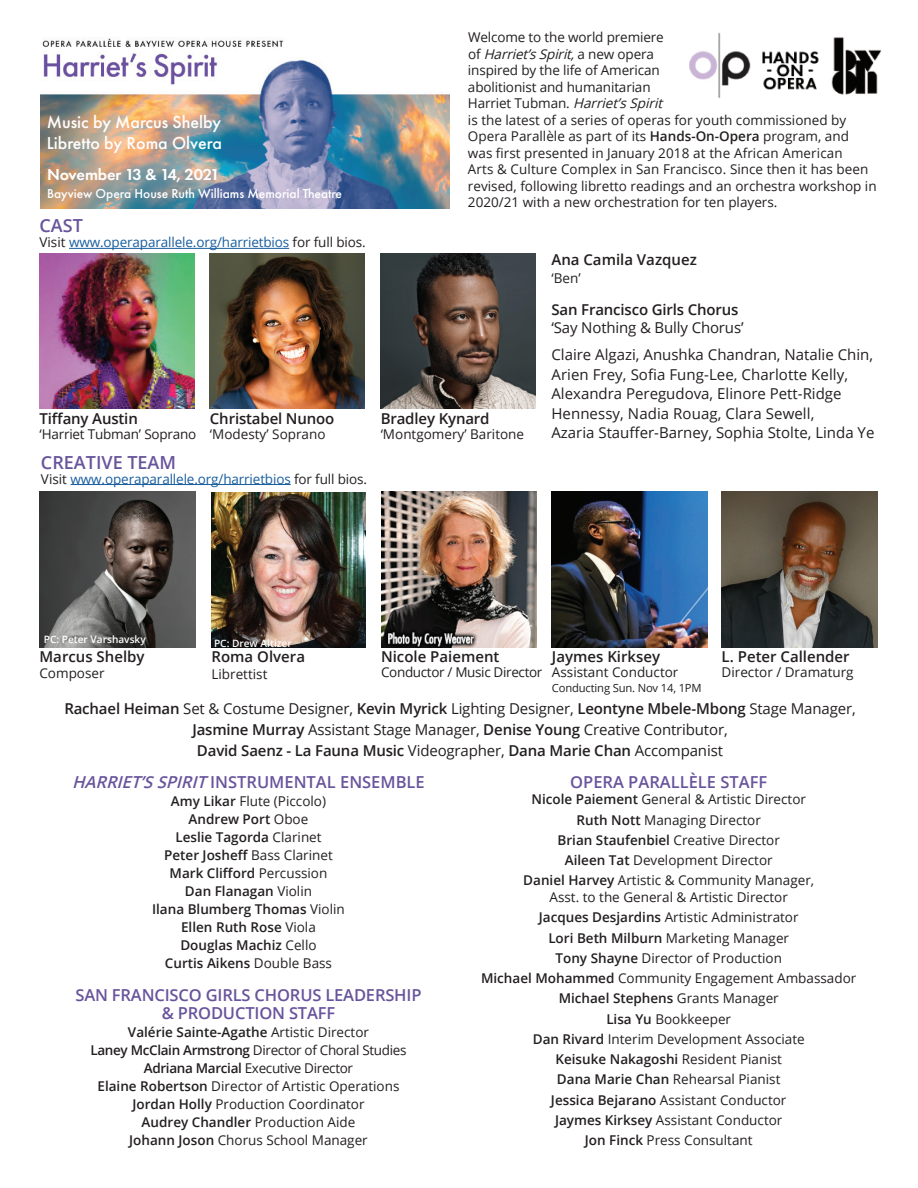
<style>
.page{position:relative;width:918px;height:1188px;background:#fff}
.page>*{position:absolute;margin:0;border:0;box-sizing:border-box;transform-origin:0 0}
.t1{font:500 18px/21px "Futura PT";color:#fff}
.t2{font:600 18px "Open Sans";color:#68549c}
.t3{font:600 16.5px/18px "Open Sans";letter-spacing:-.01em;color:#68549c;text-align:center}
.t4{font:600 16.5px "Futura PT";letter-spacing:-.01em;color:#fff}
.t5{font:15px/19.5px "Open Sans";color:#231f20}
.t6{font:600 15px "Open Sans";color:#231f20}
.t7{font:13.5px/20.2px "Open Sans";color:#231f20;text-align:center}
.t8{font:600 13.5px/18px "Open Sans";color:#231f20;text-align:center}
.t9{font:13.5px "Open Sans";letter-spacing:-.01em;color:#175d9e}
.t10{font:500 13.5px "Futura PT";color:#fff}
.t11{font:13.5px "Open Sans";letter-spacing:-.025em;color:#231f20}
.t12{font:11.25px "Open Sans";letter-spacing:-.015em;color:#231f20}
.t13{font:600 10.05px "Open Sans";color:#fff}
.s1{color:#231f20}
.s2{font-style:italic}
.s3{font-weight:600}
.s4{font-weight:400}
</style>
<div class="page">
<hr style="left:69px;top:248px;width:220px;height:1px;background:#175d9e">
<img style="left:40px;top:254px;width:154px;height:154px">
<img style="left:210px;top:254px;width:154px;height:154px">
<img style="left:381px;top:254px;width:154px;height:154px">
<hr style="left:71px;top:484px;width:220px;height:1px;background:#175d9e">
<img style="left:39px;top:491px;width:156px;height:156px">
<img style="left:212px;top:492px;width:154px;height:156px">
<img style="left:722px;top:491px;width:155px;height:156px">
<img style="left:381px;top:492px;width:156px;height:156px">
<img style="left:552px;top:492px;width:156px;height:156px">
<img style="left:689px;top:33px;width:192px;height:65px">
<img style="left:40px;top:38px;width:410px;height:170px">
<div style="left:355px;top:32px;width:98px;height:56px;background:#fff"></div>
<h1 class="t1" style="left:47px;top:112px;width:177px">Music by Marcus Shelby<br>Libretto by Roma Olvera</h1>
<p class="t4" style="left:47px;top:165px;width:174px">November 13 &amp; 14, 2021</p>
<p class="t10" style="left:47px;top:186px;width:297px">Bayview Opera House Ruth Williams Memorial Theatre</p>
<h1 class="t2" style="left:39px;top:213px;width:45px">CAST</h1>
<p class="t9" style="left:39px;top:233px;width:328px"><span class="s1">Visit</span> www.operaparallele.org/harrietbios <span class="s1">for full bios.</span></p>
<p class="t6" style="left:40px;top:408px;width:100px">Tiffany Austin</p>
<p class="t7" style="left:40px;top:424px;width:158px">‘Harriet Tubman’ Soprano</p>
<p class="t6" style="left:210px;top:408px;width:126px">Christabel Nunoo</p>
<p class="t7" style="left:210px;top:424px;width:117px">‘Modesty’ Soprano</p>
<h1 class="t2" style="left:41px;top:450px;width:137px">CREATIVE TEAM</h1>
<p class="t9" style="left:41px;top:469px;width:328px"><span class="s1">Visit</span> www.operaparallele.org/harrietbios <span class="s1">for full bios.</span></p>
<p class="t7" style="left:468px;top:29px;width:410px;line-height:16.5px;text-align:left">Welcome to the world premiere<br>o f <span class="s2">Harriet’sSpirit,</span>a n e w o p e r a<br>inspired by the life of American<br>abolitionist and humanitarian<br>H a r r i et T u b m a n . <span class="s2">Harriet’sSpirit<br></span>is the latest of a series of operas for youth commissioned by Opera Parallèle as part of its <span class="s3">Hands-On-Opera</span> program, and was first presented in January 2018 at the African American<br>Arts &amp; Culture Complex in San Francisco. Since then it has been revised, following libretto readings and an orchestra workshop in 2020/21 with a new orchestration for ten players.</p>
<p class="t6" style="left:381px;top:408px;width:110px">Bradley Kynard</p>
<p class="t7" style="left:381px;top:424px;width:145px">‘Montgomery’ Baritone</p>
<p class="t6" style="left:551px;top:250px;width:147px">Ana Camila Vazquez</p>
<p class="t7" style="left:551px;top:268px;width:31px">‘Ben’</p>
<p class="t6" style="left:551px;top:300px;width:189px">San Francisco Girls Chorus</p>
<p class="t5" style="left:551px;top:314px;width:323px;line-height:27px">‘Say Nothing &amp; Bully Chorus’<br>Claire Algazi, Anushka Chandran, Natalie Chin,</p>
<p class="t5" style="left:551px;top:364px;width:325px">Arien Frey, Sofia Fung-Lee, Charlotte Kelly, Alexandra Peregudova, Elinore Pett-Ridge Hennessy, Nadia Rouag, Clara Sewell,<br>Azaria Stauffer-Barney, Sophia Stolte, Linda Ye</p>
<p class="t13" style="left:44px;top:633px;width:104px">PC: Peter Varshavsky</p>
<p class="t13" style="left:214px;top:636px;width:79px">PC: Drew Altizer</p>
<p class="t6" style="left:212px;top:647px;width:95px">Roma Olvera</p>
<p class="t7" style="left:212px;top:663px;width:57px">Librettist</p>
<p class="t6" style="left:39px;top:646px;width:107px">Marcus Shelby</p>
<p class="t7" style="left:39px;top:663px;width:67px">Composer</p>
<p class="t6" style="left:381px;top:646px;width:120px">Nicole Paiement</p>
<p class="t11" style="left:381px;top:663px;width:163px">Conductor / Music Director</p>
<p class="t6" style="left:552px;top:646px;width:110px">Jaymes Kirksey</p>
<p class="t7" style="left:552px;top:661px;width:128px">Assistant Conductor</p>
<p class="t12" style="left:552px;top:680px;width:151px">Conducting Sun. Nov 14, 1PM</p>
<p class="t6" style="left:722px;top:646px;width:130px">L. Peter Callender</p>
<p class="t7" style="left:722px;top:661px;width:134px">Director / Dramaturg</p>
<p class="t5" style="left:64px;top:698px;width:793px;line-height:21px;text-align:center"><span class="s3">Rachael Heiman</span> Set &amp; Costume Designer, <span class="s3">Kevin Myrick</span> Lighting Designer, <span class="s3">Leontyne Mbele-Mbong</span> Stage Manager,<br><span class="s3">Jasmine Murray</span> Assistant Stage Manager, <span class="s3">Denise Young</span> Creative Contributor,<br><span class="s3">David Saenz - La Fauna Music</span> Videographer, <span class="s3">Dana Marie Chan</span> Accompanist</p>
<p class="t3" style="left:72px;top:773px;width:354px"><span class="s2">HARRIET’SSPIRIT</span>INSTRUMENTAL ENSEMBLE</p>
<p class="t8" style="left:152px;top:792px;width:194px">Amy Likar <span class="s4">Flute (Piccolo)<br></span>Andrew Port <span class="s4">Oboe<br></span>Leslie Tagorda <span class="s4">Clarinet<br></span>Peter Josheff <span class="s4">Bass Clarinet<br></span>Mark Clifford <span class="s4">Percussion<br></span>Dan Flanagan <span class="s4">Violin<br></span>Ilana Blumberg Thomas <span class="s4">Violin<br></span>Ellen Ruth Rose <span class="s4">Viola<br></span>Douglas Machiz <span class="s4">Cello<br></span>Curtis Aikens <span class="s4">Double Bass</span></p>
<p class="t3" style="left:75px;top:985px;width:348px">SAN FRANCISCO GIRLS CHORUS LEADERSHIP &amp; PRODUCTION STAFF</p>
<p class="t7" style="left:90px;top:1023px;width:318px;line-height:18px"><span class="s3">Valérie Sainte-Agathe</span> Artistic Director<br><span class="s3">Laney McClain Armstrong</span> Director of Choral Studies <span class="s3">Adriana Marcial</span> Executive Director<br><span class="s3">Elaine Robertson</span> Director of Artistic Operations <span class="s3">Jordan Holly</span> Production Coordinator<br><span class="s3">Audrey Chandler</span> Production Aide<br><span class="s3">Johann Joson</span> Chorus School Manager</p>
<p class="t3" style="left:570px;top:773px;width:198px">OPERA PARALLÈLE STAFF</p>
<p class="t7" style="left:523px;top:789px;width:292px"><span class="s3">Nicole Paiement</span> General &amp; Artistic Director <span class="s3">Ruth Nott</span> Managing Director<br><span class="s3">Brian Staufenbiel</span> Creative Director<br><span class="s3">Aileen Tat</span> Development Director<br><span class="s3">Daniel Harvey</span> Artistic &amp; Community Manager,</p>
<p class="t7" style="left:481px;top:887px;width:377px">Asst. to the General &amp; Artistic Director<br><span class="s3">Jacques Desjardins</span> Artistic Administrator<br><span class="s3">Lori Beth Milburn</span> Marketing Manager<br><span class="s3">Tony Shayne</span> Director of Production<br><span class="s3">Michael Mohammed</span> Community Engagement Ambassador <span class="s3">Michael Stephens</span> Grants Manager<br><span class="s3">Lisa Yu</span> Bookkeeper<br><span class="s3">Dan Rivard</span> Interim Development Associate<br><span class="s3">Keisuke Nakagoshi</span> Resident Pianist<br><span class="s3">Dana Marie Chan</span> Rehearsal Pianist<br><span class="s3">Jessica Bejarano</span> Assistant Conductor<br><span class="s3">Jaymes Kirksey</span> Assistant Conductor<br><span class="s3">Jon Finck</span> Press Consultant</p>
</div>
